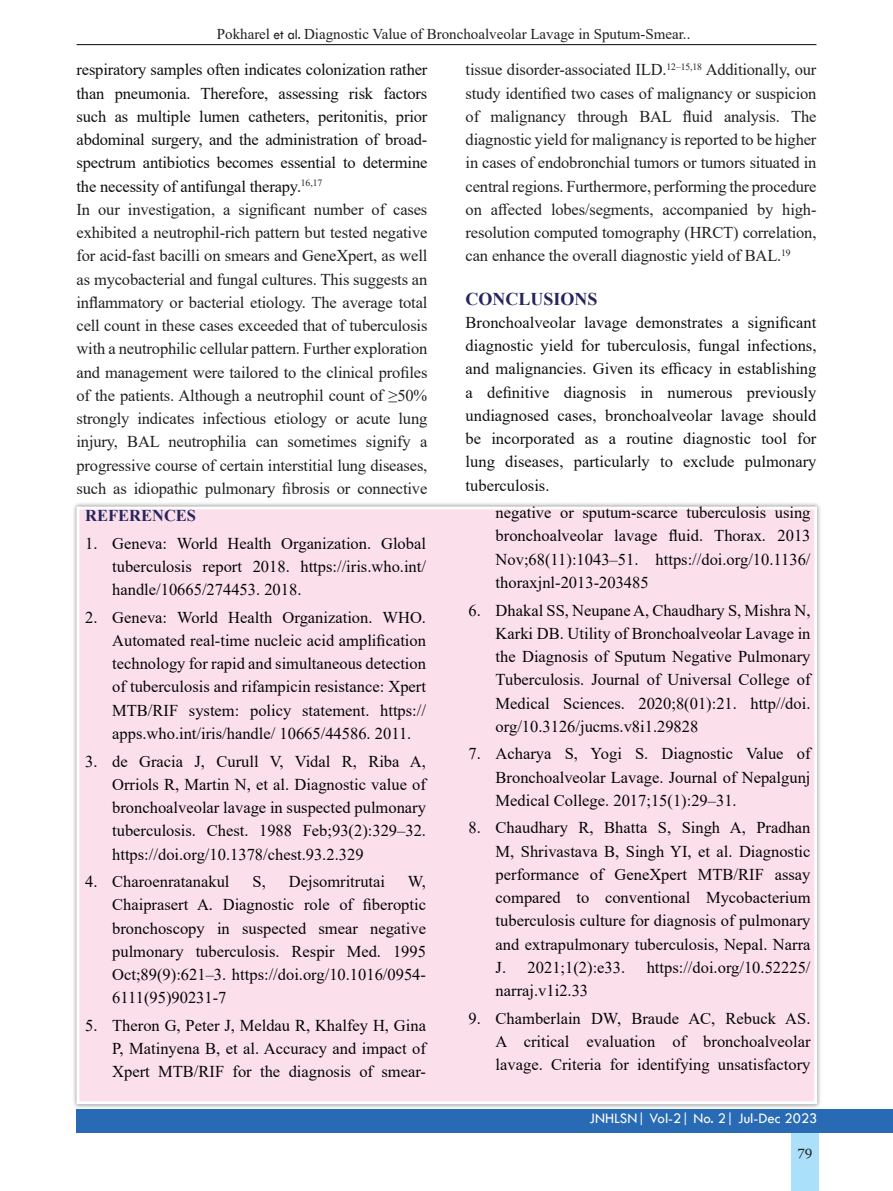
<style>
.page{position:relative;width:893px;height:1191px;background:#fff}
.page>*{position:absolute;margin:0;border:0;box-sizing:border-box;transform-origin:0 0}
.t1{font:700 18px "Times New Roman";color:#25245d}
.t2{font:16.5px/23.2px "Times New Roman";color:#040503;text-align:justify}
.t3{font:16.5px/23.2px "Times New Roman";letter-spacing:-.01em;color:#231f20;text-align:justify}
.t4{font:16.5px/23.2px "Times New Roman";letter-spacing:-.005em;color:#0f0f0f;text-align:justify}
.t5{font:700 16.5px "Times New Roman";color:#25245d}
.t6{font:15px "Times New Roman";color:#231f20}
.t7{font:15px "Tw Cen";color:#fff}
.t8{font:13.5px "Georgia";color:#231f20}
.s1{font-family:"Tw Cen"}
</style>
<div class="page">
<div style="left:791px;top:1132px;width:28px;height:59px;background:#aae0f9"></div>
<div style="left:77px;top:1108px;width:816px;height:24px;background:#286bb4"></div>
<div style="left:72px;top:502px;width:750px;height:606px;background:#231f20;opacity:.5"></div>
<div style="left:77px;top:506px;width:740px;height:598px;background:#fbdfeb;border:3px solid #fff"></div>
<hr style="left:77px;top:44px;width:739px;height:1px;background:#231f20">
<p class="t6" style="left:217px;top:24px;width:475px">Pokharel <span class="s1">et al.</span> Diagnostic Value of Bronchoalveolar Lavage in Sputum-Smear..</p>
<p class="t4" style="left:77px;top:58px;width:352px">respiratory samples often indicates colonization rather than pneumonia. Therefore, assessing risk factors such as multiple lumen catheters, peritonitis, prior abdominal surgery, and the administration of broad&shy;spectrum antibiotics becomes essential to determine the necessity of antifungal therapy.<sup>16,17</sup></p>
<p class="t3" style="left:77px;top:197px;width:352px">In our investigation, a significant number of cases exhibited a neutrophil-rich pattern but tested negative for acid-fast bacilli on smears and GeneXpert, as well as mycobacterial and fungal cultures. This suggests an inflammatory or bacterial etiology. The average total cell count in these cases exceeded that of tuberculosis with a neutrophilic cellular pattern. Further exploration and management were tailored to the clinical profiles of the patients. Although a neutrophil count of ≥50% strongly indicates infectious etiology or acute lung injury, BAL neutrophilia can sometimes signify a progressive course of certain interstitial lung diseases, such as idiopathic pulmonary fibrosis or connective</p>
<p class="t5" style="left:85px;top:504px;width:112px">REFERENCES</p>
<p class="t2" style="left:112px;top:531px;width:315px;text-indent:-27px">1. Geneva: World Health Organization. Global tuberculosis report 2018. https://iris.who.int/ handle/10665/274453. 2018.</p>
<p class="t2" style="left:112px;top:605px;width:315px;text-indent:-27px">2. Geneva: World Health Organization. WHO.<br>Automated real-time nucleic acid amplification technology for rapid and simultaneous detection of tuberculosis and rifampicin resistance: Xpert MTB/RIF system: policy statement. https:// apps.who.int/iris/handle/ 10665/44586. 2011.</p>
<p class="t2" style="left:112px;top:749px;width:315px;text-indent:-27px">3. de Gracia J, Curull V, Vidal R, Riba A, Orriols R, Martin N, et al. Diagnostic value of bronchoalveolar lavage in suspected pulmonary tuberculosis. Chest. 1988 Feb;93(2):329–32. https://doi.org/10.1378/chest.93.2.329</p>
<p class="t2" style="left:85px;top:869px;width:146px">4. Charoenratanakul</p>
<p class="t2" style="left:253px;top:869px;width:15px">S,</p>
<p class="t2" style="left:289px;top:869px;width:98px">Dejsomritrutai</p>
<p class="t2" style="left:112px;top:869px;width:315px;text-indent:296px">W, Chaiprasert A. Diagnostic role of fiberoptic bronchoscopy in suspected smear negative pulmonary tuberculosis. Respir Med. 1995<br>Oct;89(9):621–3. https://doi.org/10.1016/0954- 6111(95)90231-7</p>
<p class="t2" style="left:112px;top:1013px;width:315px;text-indent:-27px">5. Theron G, Peter J, Meldau R, Khalfey H, Gina P, Matinyena B, et al. Accuracy and impact of Xpert MTB/RIF for the diagnosis of smear-</p>
<p class="t3" style="left:466px;top:58px;width:352px">tissue disorder-associated ILD.<sup>12–15,18</sup> Additionally, our study identified two cases of malignancy or suspicion of malignancy through BAL fluid analysis. The diagnostic yield for malignancy is reported to be higher in cases of endobronchial tumors or tumors situated in central regions. Furthermore, performing the procedure on affected lobes/segments, accompanied by high&shy;resolution computed tomography (HRCT) correlation, can enhance the overall diagnostic yield of BAL.<sup>19</sup></p>
<p class="t1" style="left:466px;top:285px;width:134px">CONCLUSIONS</p>
<p class="t4" style="left:466px;top:310px;width:352px">Bronchoalveolar lavage demonstrates a significant diagnostic yield for tuberculosis, fungal infections, and malignancies. Given its efficacy in establishing a definitive diagnosis in numerous previously undiagnosed cases, bronchoalveolar lavage should be incorporated as a routine diagnostic tool for lung diseases, particularly to exclude pulmonary tuberculosis.</p>
<p class="t2" style="left:496px;top:500px;width:316px">negative or sputum-scarce tuberculosis using bronchoalveolar lavage fluid. Thorax. 2013<br>Nov;68(11):1043–51. https://doi.org/10.1136/ thoraxjnl-2013-203485</p>
<p class="t2" style="left:496px;top:598px;width:316px;text-indent:-27px">6. Dhakal SS, Neupane A, Chaudhary S, Mishra N, Karki DB. Utility of Bronchoalveolar Lavage in the Diagnosis of Sputum Negative Pulmonary Tuberculosis. Journal of Universal College of Medical Sciences. 2020;8(01):21. http//doi. org/10.3126/jucms.v8i1.29828</p>
<p class="t2" style="left:496px;top:741px;width:316px;text-indent:-27px">7. Acharya S, Yogi S. Diagnostic Value of Bronchoalveolar Lavage. Journal of Nepalgunj Medical College. 2017;15(1):29–31.</p>
<p class="t2" style="left:496px;top:815px;width:316px;text-indent:-27px">8. Chaudhary R, Bhatta S, Singh A, Pradhan M, Shrivastava B, Singh YI, et al. Diagnostic performance of GeneXpert MTB/RIF assay compared to conventional Mycobacterium tuberculosis culture for diagnosis of pulmonary and extrapulmonary tuberculosis, Nepal. Narra J. 2021;1(2):e33.</p>
<p class="t2" style="left:647px;top:955px;width:165px">https://doi.org/10.52225/</p>
<p class="t2" style="left:496px;top:978px;width:94px">narraj.v1i2.33</p>
<p class="t2" style="left:496px;top:1006px;width:316px;text-indent:-27px">9. Chamberlain DW, Braude AC, Rebuck AS.<br>A critical evaluation of bronchoalveolar lavage. Criteria for identifying unsatisfactory</p>
<p class="t7" style="left:589px;top:1109px;width:230px">JNHLSN| Vol-2| No. 2| Jul-Dec 2023</p>
<p class="t8" style="left:798px;top:1142px;width:16px">79</p>
</div>
